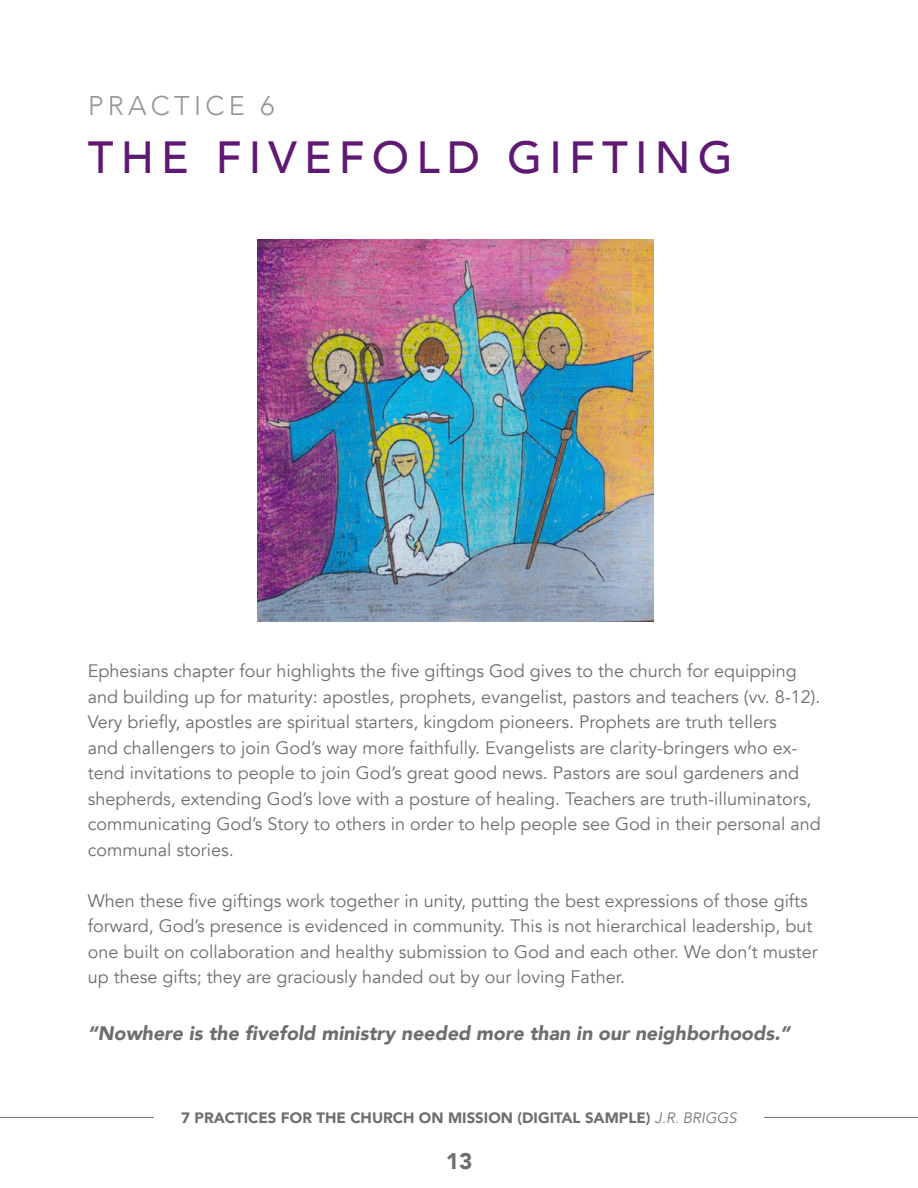
<style>
.page{position:relative;width:918px;height:1188px;background:#fff}
.page>*{position:absolute;margin:0;border:0;box-sizing:border-box;transform-origin:0 0}
.t1{font:500 45px "Avenir";letter-spacing:.16em;color:#5f1973}
.t2{font:300 27px "Avenir";letter-spacing:.16em;color:#939598}
.t3{font:900 22.5px "Avenir";color:#6d6e71}
.t4{font:italic 900 19.5px "Avenir";color:#6d6e71}
.t5{font:18px/25.5px "Avenir";color:#6d6e71}
.t6{font:900 15px "Avenir";color:#6d6e71}
.s1{font-weight:300;font-style:italic}
</style>
<div class="page">
<hr style="left:764px;top:1117px;width:154px;height:1px;background:#6d6e71">
<hr style="left:0;top:1117px;width:154px;height:1px;background:#6d6e71">
<img style="left:257px;top:240px;width:396px;height:381px">
<h2 class="t2" style="left:88px;top:89px;width:188px">PRACTICE 6</h2>
<h1 class="t1" style="left:88px;top:119px;width:647px">THE FIVEFOLD GIFTING</h1>
<p class="t5" style="left:88px;top:659px;width:734px">Ephesians chapter four highlights the five giftings God gives to the church for equipping and building up for maturity: apostles, prophets, evangelist, pastors and teachers (vv. 8-12).<br>Very briefly, apostles are spiritual starters, kingdom pioneers. Prophets are truth tellers<br>and challengers to join God’s way more faithfully. Evangelists are clarity-bringers who ex&shy;tend invitations to people to join God’s great good news. Pastors are soul gardeners and shepherds, extending God’s love with a posture of healing. Teachers are truth-illuminators, communicating God’s Story to others in order to help people see God in their personal and communal stories.</p>
<p class="t5" style="left:88px;top:888px;width:732px">When these five giftings work together in unity, putting the best expressions of those gifts forward, God’s presence is evidenced in community. This is not hierarchical leadership, but one built on collaboration and healthy submission to God and each other. We don’t muster up these gifts; they are graciously handed out by our loving Father.</p>
<p class="t4" style="left:88px;top:1017px;width:704px">“Nowhere is the fivefold ministry needed more than in our neighborhoods.”</p>
<p class="t6" style="left:181px;top:1105px;width:557px">7 PRACTICES FOR THE CHURCH ON MISSION (DIGITAL SAMPLE) <span class="s1">J.R. BRIGGS</span></p>
<p class="t3" style="left:446px;top:1142px;width:28px">13</p>
</div>
